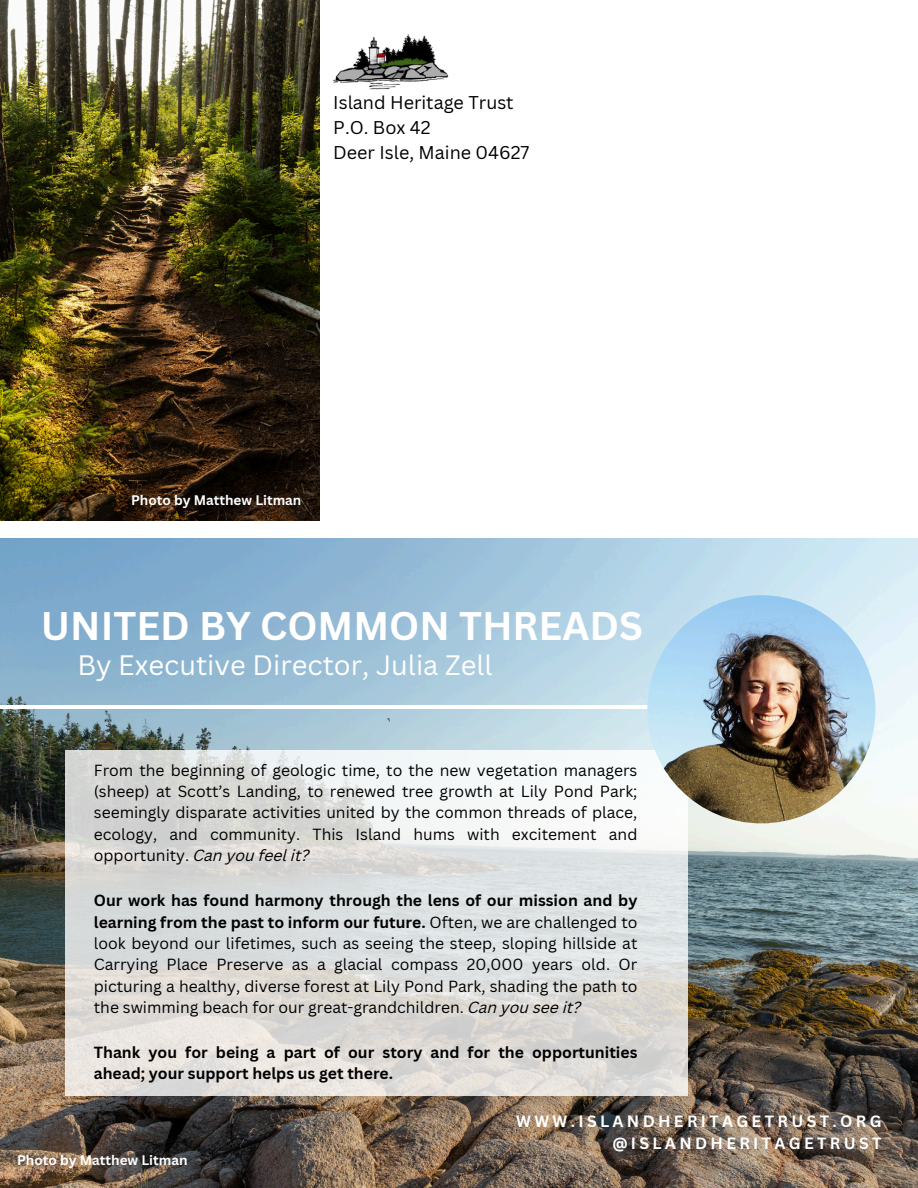
<style>
.page{position:relative;width:918px;height:1188px;background:#fff}
.page>*{position:absolute;margin:0;border:0;box-sizing:border-box;transform-origin:0 0}
.t1{font:700 38.85px "Canva Sans";color:#fff}
.t2{font:27.3px "Canva Sans";color:#fff}
.t3{font:18px/24.8px "Canva Sans";color:#000}
.t4{font:700 15.9px/21.3px "Canva Sans";letter-spacing:.21em;color:#fff;text-align:right}
.t5{font:15.75px/21.3px "Canva Sans";color:#000;text-align:justify}
.t6{font:700 15.75px/21.3px "Canva Sans";color:#000}
.t7{font:700 13.5px "Canva Sans";color:#fff}
.s1{font-style:italic}
.s2{font-weight:700}
</style>
<div class="page">
<img style="left:0;top:0;width:319px;height:520px">
<img style="left:333px;top:34px;width:116px;height:56px">
<img style="left:0;top:538px;width:918px;height:650px">
<hr style="left:0;top:706px;width:776px;height:3px;background:#fff">
<svg style="left:65px;top:751px;width:623px;height:345px"></svg>
<img style="left:647px;top:595px;width:228px;height:228px;border-radius:50%">
<p class="t3" style="left:333px;top:90px;width:198px">Island Heritage Trust<br>P.O. Box 42<br>Deer Isle, Maine 04627</p>
<h2 class="t7" style="left:131px;top:491px;width:172px">Photo by Matthew Litman</h2>
<p class="t1" style="left:41px;top:599px;width:603px">UNITED BY COMMON THREADS</p>
<h6 class="t2" style="left:77px;top:646px;width:417px">By Executive Director, Julia Zell</h6>
<h3 class="t5" style="left:94px;top:759px;width:545px">From the beginning of geologic time, to the new vegetation managers (sheep) at Scott’s Landing, to renewed tree growth at Lily Pond Park; seemingly disparate activities united by the common threads of place, ecology, and community. This Island hums with excitement and opportunity. <span class="s1">Can you feel it?</span></h3>
<p class="t5" style="left:94px;top:889px;width:545px"><span class="s2">Our work has found harmony through the lens of our mission and by learning from the past to inform our future.</span> Often, we are challenged to look beyond our lifetimes, such as seeing the steep, sloping hillside at Carrying Place Preserve as a glacial compass 20,000 years old. Or picturing a healthy, diverse forest at Lily Pond Park, shading the path to the swimming beach for our great-grandchildren. <span class="s1">Can you see it?</span></p>
<p class="t6" style="left:94px;top:1041px;width:545px">Thank you for being a part of our story and for the opportunities ahead; your support helps us get there.</p>
<h1 class="t4" style="left:516px;top:1110px;width:367px">WWW.ISLANDHERITAGETRUST.ORG @ISLANDHERITAGETRUST</h1>
<p class="t7" style="left:17px;top:1150px;width:172px">Photo by Matthew Litman</p>
</div>
